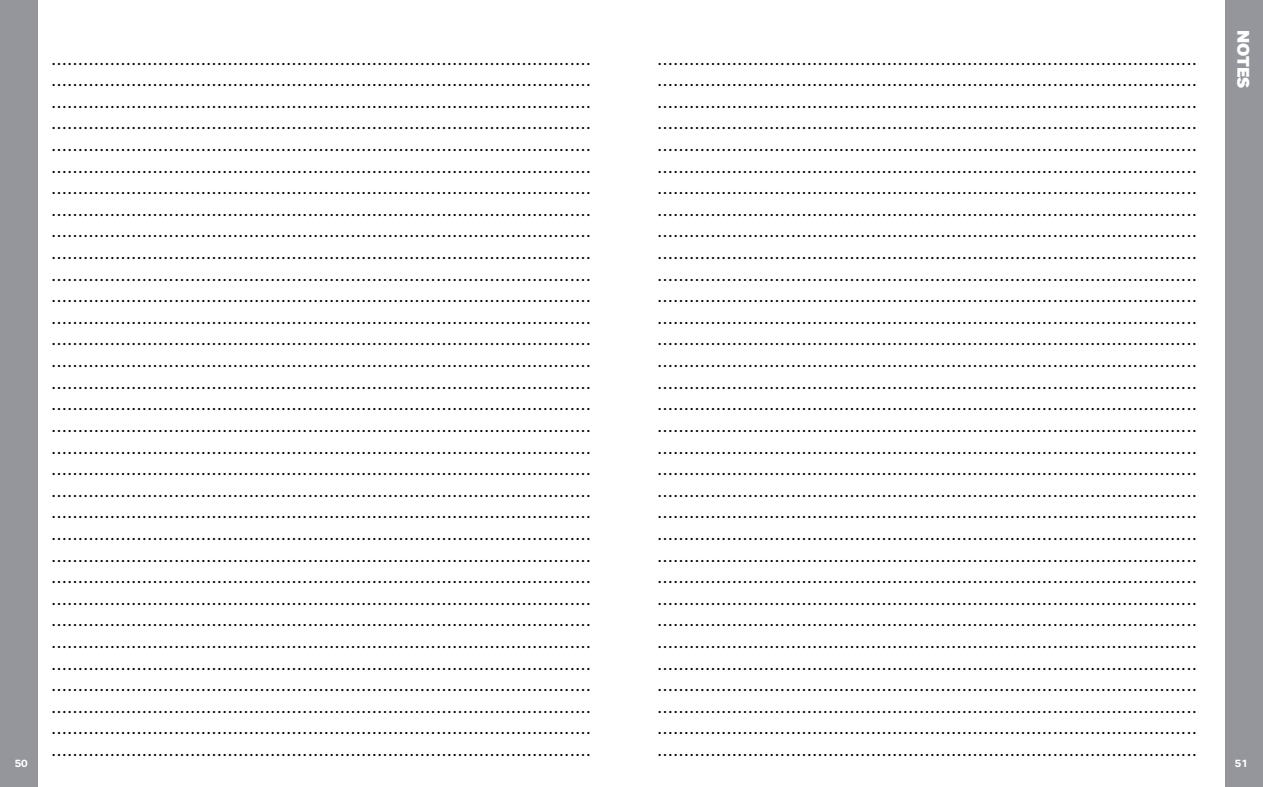
<style>
.page{position:relative;width:1263px;height:787px;background:#fff}
.page>*{position:absolute;margin:0;border:0;box-sizing:border-box;transform-origin:0 0}
.t1{font:18px/21.6px "SFR";color:#000;text-align:justify}
.t2{font:900 17.25px "SFR";letter-spacing:-.005em;color:#fff}
.t3{font:700 10.5px "SFR";color:#fff}
</style>
<div class="page">
<div style="left:0;top:0;width:38px;height:787px;background:#94969c"></div>
<div style="left:1225px;top:0;width:38px;height:787px;background:#94969c"></div>
<p class="t1" style="left:51px;top:48px;width:541px">..................................................................................................... ..................................................................................................... ..................................................................................................... ..................................................................................................... ..................................................................................................... ..................................................................................................... ..................................................................................................... ..................................................................................................... ..................................................................................................... ..................................................................................................... ..................................................................................................... ..................................................................................................... ..................................................................................................... ..................................................................................................... ..................................................................................................... ..................................................................................................... ..................................................................................................... ..................................................................................................... ..................................................................................................... ..................................................................................................... ..................................................................................................... ..................................................................................................... ..................................................................................................... ..................................................................................................... ..................................................................................................... ..................................................................................................... ..................................................................................................... ..................................................................................................... ..................................................................................................... ..................................................................................................... ..................................................................................................... ..................................................................................................... .....................................................................................................</p>
<p class="t1" style="left:657px;top:48px;width:541px">..................................................................................................... ..................................................................................................... ..................................................................................................... ..................................................................................................... ..................................................................................................... ..................................................................................................... ..................................................................................................... ..................................................................................................... ..................................................................................................... ..................................................................................................... ..................................................................................................... ..................................................................................................... ..................................................................................................... ..................................................................................................... ..................................................................................................... ..................................................................................................... ..................................................................................................... ..................................................................................................... ..................................................................................................... ..................................................................................................... ..................................................................................................... ..................................................................................................... ..................................................................................................... ..................................................................................................... ..................................................................................................... ..................................................................................................... ..................................................................................................... ..................................................................................................... ..................................................................................................... ..................................................................................................... ..................................................................................................... ..................................................................................................... .....................................................................................................</p>
<p class="t2" style="left:1253px;top:30px;width:60px;rotate:90deg">NOTES</p>
<p class="t3" style="left:15px;top:757px;width:15px">50</p>
<p class="t3" style="left:1235px;top:757px;width:15px">51</p>
</div>
